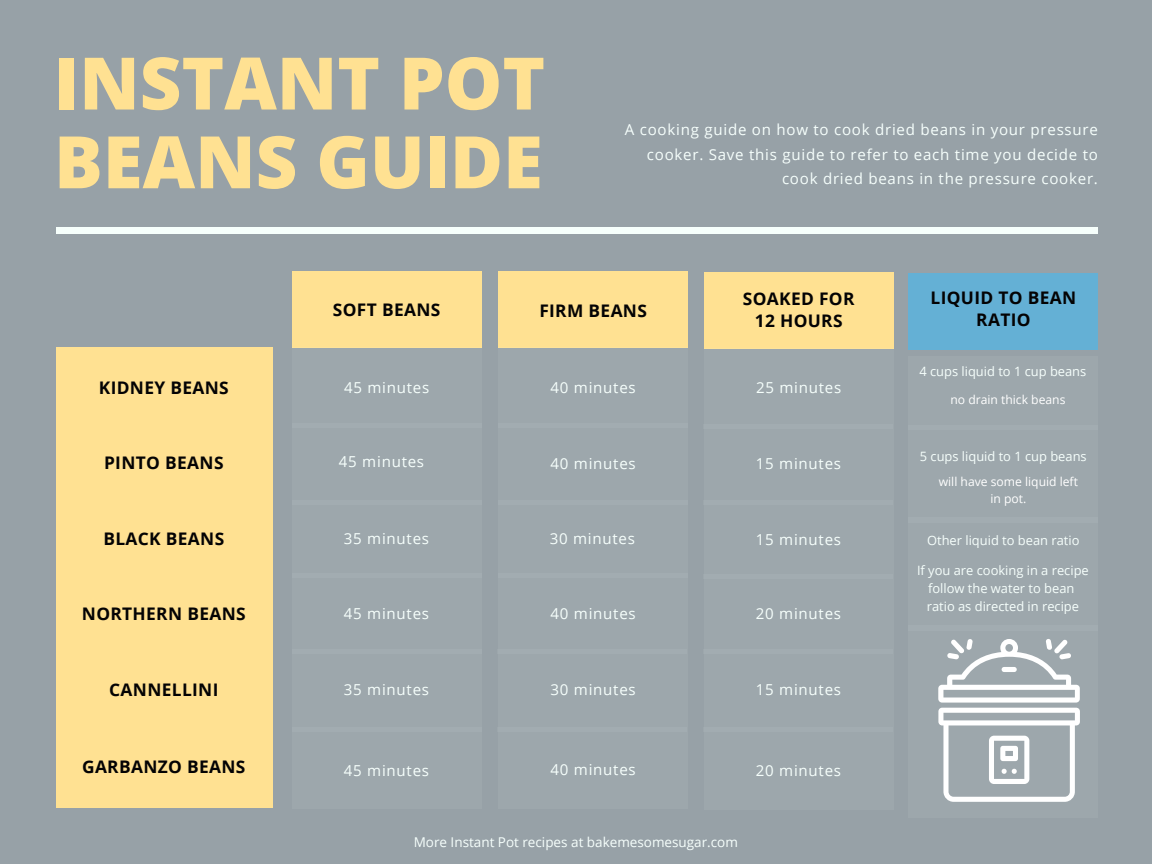
<style>
.page{position:relative;width:1152px;height:864px;background:#97a1a7}
.page>*{position:absolute;margin:0;border:0;box-sizing:border-box;transform-origin:0 0}
.t1{font:800 72.45px "Open Sans";color:#ffe192}
.t2{font:700 17.4px "Open Sans";letter-spacing:.02em;color:#040304}
.t3{font:15.15px/24.8px "Open Sans";letter-spacing:.05em;color:#f6fffc;text-align:right}
.t4{font:13.5px "Open Sans";color:#f6fffc}
.t5{font:12.9px "Open Sans";color:#f6fffc}
.t6{font:12.15px "Open Sans";color:#fff}
</style>
<div class="page">
<div style="left:498px;top:272px;width:189px;height:76px;background:#ffe192"></div>
<div style="left:498px;top:347px;width:189px;height:462px;background:#9da7ac"></div>
<hr style="left:498px;top:424px;width:189px;height:4px;background:#a2acb1">
<hr style="left:498px;top:500px;width:189px;height:4px;background:#a2acb1">
<div style="left:498px;top:573px;width:189px;height:5px;background:#a2acb1"></div>
<hr style="left:498px;top:649px;width:189px;height:4px;background:#a2acb1">
<hr style="left:498px;top:727px;width:189px;height:4px;background:#a2acb1">
<div style="left:704px;top:272px;width:189px;height:77px;background:#ffe192"></div>
<div style="left:704px;top:349px;width:189px;height:461px;background:#9da7ac"></div>
<hr style="left:704px;top:424px;width:189px;height:4px;background:#a2acb1">
<hr style="left:704px;top:501px;width:189px;height:4px;background:#a2acb1">
<hr style="left:704px;top:574px;width:189px;height:4px;background:#a2acb1">
<hr style="left:704px;top:650px;width:189px;height:4px;background:#a2acb1">
<hr style="left:704px;top:728px;width:189px;height:4px;background:#a2acb1">
<div style="left:292px;top:272px;width:189px;height:76px;background:#ffe192"></div>
<div style="left:292px;top:347px;width:189px;height:462px;background:#9da7ac"></div>
<hr style="left:292px;top:424px;width:189px;height:4px;background:#a2acb1">
<hr style="left:292px;top:500px;width:189px;height:4px;background:#a2acb1">
<div style="left:292px;top:573px;width:189px;height:5px;background:#a2acb1"></div>
<hr style="left:292px;top:649px;width:189px;height:4px;background:#a2acb1">
<hr style="left:292px;top:727px;width:189px;height:4px;background:#a2acb1">
<div style="left:56px;top:227px;width:1042px;height:7px;background:#f6fffc"></div>
<div style="left:56px;top:347px;width:216px;height:461px;background:#ffe192"></div>
<div style="left:909px;top:356px;width:189px;height:462px;background:#9da7ac"></div>
<hr style="left:909px;top:426px;width:189px;height:4px;background:#a2acb1">
<div style="left:909px;top:517px;width:189px;height:6px;background:#a2acb1"></div>
<div style="left:909px;top:625px;width:189px;height:5px;background:#a2acb1"></div>
<div style="left:908px;top:273px;width:190px;height:77px;background:#64b0d5"></div>
<svg style="left:938px;top:639px;width:142px;height:163px"></svg>
<p class="t1" style="left:54px;top:32px;width:493px">INSTANT POT</p>
<p class="t1" style="left:54px;top:111px;width:490px">BEANS GUIDE</p>
<p class="t3" style="left:625px;top:117px;width:475px">A cooking guide on how to cook dried beans in your pressure cooker. Save this guide to refer to each time you decide to cook dried beans in the pressure cooker.</p>
<p class="t2" style="left:333px;top:298px;width:109px">SOFT BEANS</p>
<p class="t2" style="left:539px;top:298px;width:109px">FIRM BEANS</p>
<p class="t2" style="left:743px;top:286px;width:113px">SOAKED FOR</p>
<p class="t2" style="left:755px;top:309px;width:89px">12 HOURS</p>
<p class="t2" style="left:931px;top:285px;width:147px">LIQUID TO BEAN</p>
<p class="t2" style="left:976px;top:308px;width:56px">RATIO</p>
<p class="t2" style="left:99px;top:376px;width:131px">KIDNEY BEANS</p>
<p class="t3" style="left:344px;top:375px;width:87px">45 minutes</p>
<p class="t3" style="left:551px;top:375px;width:87px">40 minutes</p>
<p class="t3" style="left:756px;top:374px;width:87px">25 minutes</p>
<p class="t5" style="left:919px;top:362px;width:168px">4 cups liquid to 1 cup beans</p>
<p class="t6" style="left:951px;top:391px;width:116px">no drain thick beans</p>
<p class="t2" style="left:104px;top:450px;width:121px">PINTO BEANS</p>
<p class="t3" style="left:339px;top:449px;width:87px">45 minutes</p>
<p class="t3" style="left:551px;top:450px;width:87px">40 minutes</p>
<p class="t3" style="left:756px;top:450px;width:87px">15 minutes</p>
<p class="t5" style="left:920px;top:447px;width:168px">5 cups liquid to 1 cup beans</p>
<p class="t6" style="left:939px;top:473px;width:141px">will have some liquid left</p>
<p class="t6" style="left:991px;top:490px;width:37px">in pot.</p>
<p class="t2" style="left:103px;top:527px;width:122px">BLACK BEANS</p>
<p class="t3" style="left:344px;top:526px;width:87px">35 minutes</p>
<p class="t3" style="left:550px;top:526px;width:87px">30 minutes</p>
<p class="t3" style="left:756px;top:527px;width:87px">15 minutes</p>
<p class="t5" style="left:927px;top:531px;width:154px">Other liquid to bean ratio</p>
<p class="t2" style="left:82px;top:601px;width:165px">NORTHERN BEANS</p>
<p class="t3" style="left:344px;top:600px;width:87px">45 minutes</p>
<p class="t3" style="left:551px;top:600px;width:87px">40 minutes</p>
<p class="t3" style="left:756px;top:600px;width:87px">20 minutes</p>
<p class="t5" style="left:917px;top:562px;width:173px">If you are cooking in a recipe</p>
<p class="t5" style="left:928px;top:579px;width:148px">follow the water to bean</p>
<p class="t5" style="left:927px;top:597px;width:154px">ratio as directed in recipe</p>
<p class="t2" style="left:109px;top:678px;width:111px">CANNELLINI</p>
<p class="t3" style="left:344px;top:677px;width:87px">35 minutes</p>
<p class="t3" style="left:551px;top:677px;width:87px">30 minutes</p>
<p class="t3" style="left:756px;top:677px;width:87px">15 minutes</p>
<p class="t2" style="left:82px;top:755px;width:165px">GARBANZO BEANS</p>
<p class="t3" style="left:344px;top:757px;width:87px">45 minutes</p>
<p class="t3" style="left:551px;top:757px;width:87px">40 minutes</p>
<p class="t3" style="left:756px;top:757px;width:87px">20 minutes</p>
<p class="t4" style="left:414px;top:832px;width:326px">More Instant Pot recipes at bakemesomesugar.com</p>
</div>
